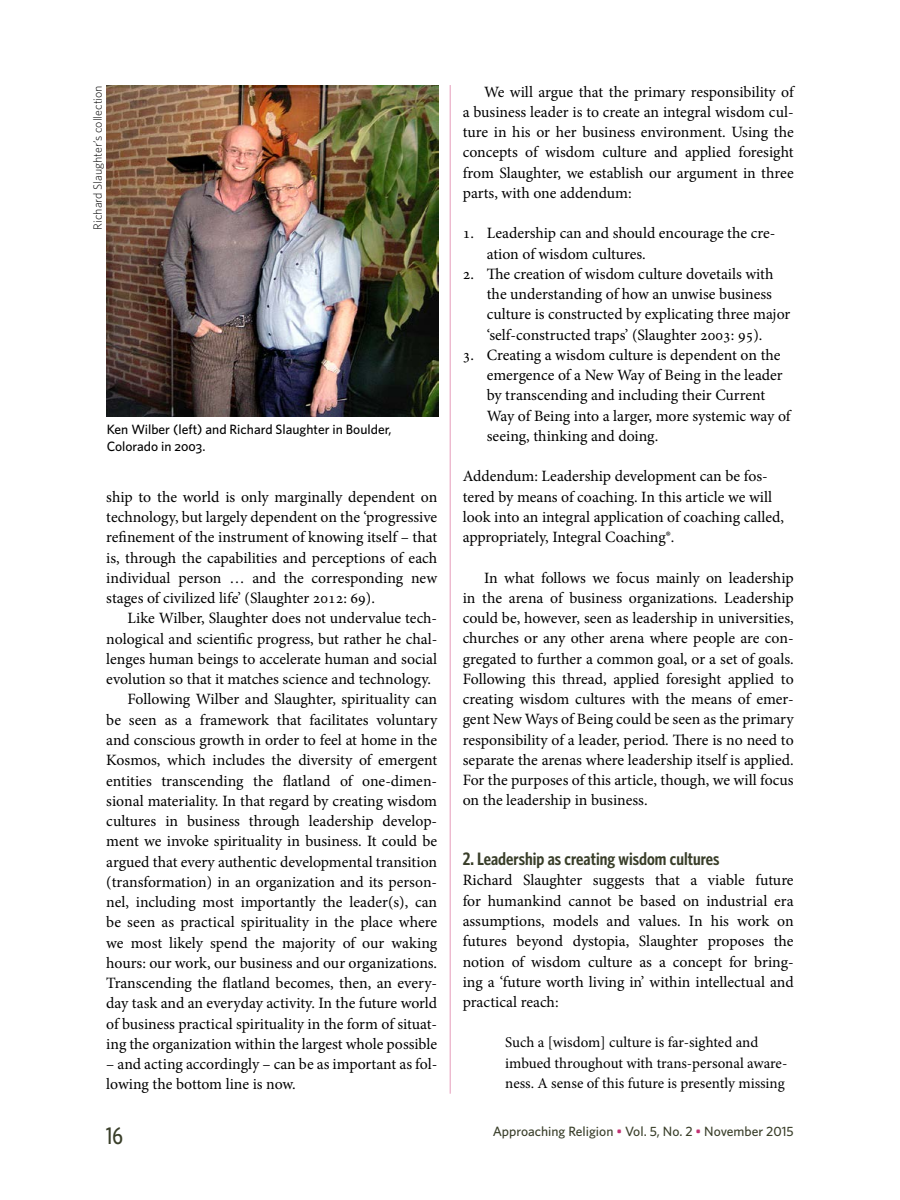
<style>
.page{position:relative;width:900px;height:1200px;background:#fff}
.page>*{position:absolute;margin:0;border:0;box-sizing:border-box;transform-origin:0 0}
.t1{font:500 24px "Whitney Condensed";color:#393e29}
.t2{font:600 18px "Whitney Condensed";color:#393e29}
.t3{font:15.75px/20.2px "Minion Pro";color:#000}
.t4{font:15px/20.2px "Minion Pro";letter-spacing:-.005em;color:#000}
.t5{font:500 13.5px/16.5px "Whitney";color:#000}
.t6{font:500 13.5px "Whitney";color:#393e29}
.t7{font:300 12px "Whitney";color:#000}
.s1{font-family:"Whitney Medium SC";font-weight:400}
.s2{font-style:inherit}
.s3{color:#c23272}
</style>
<div class="page">
<hr style="left:450px;top:85px;width:1px;height:1009px;background:#e69cba">
<img style="left:106px;top:85px;width:332px;height:332px">
<p class="t7" style="left:90px;top:230px;width:146px;rotate:-90deg">Richard Slaughter’s collection</p>
<p class="t5" style="left:107px;top:421px;width:287px">Ken Wilber (left) and Richard Slaughter in Boulder,<br>Colorado in <span class="s1">2003</span>.</p>
<p class="t3" style="left:106px;top:487px;width:332px;text-align:justify">ship to the world is only marginally dependent on technology, but largely dependent on the ‘progressive refinement of the instrument of knowing itself – that is, through the capabilities and perceptions of each individual person … and the corresponding new stages of civilized life’ (Slaughter 2012: 69).</p>
<p class="t3" style="left:128px;top:608px;width:311px">Like Wilber, Slaughter does not undervalue tech-</p>
<p class="t3" style="left:106px;top:629px;width:332px">nological and scientific progress, but rather he chal-</p>
<p class="t3" style="left:106px;top:649px;width:332px">lenges human beings to accelerate human and social</p>
<p class="t3" style="left:106px;top:669px;width:326px">evolution so that it matches science and technology.</p>
<p class="t3" style="left:128px;top:689px;width:311px">Following Wilber and Slaughter, spirituality can</p>
<p class="t3" style="left:106px;top:710px;width:332px">be seen as a framework that facilitates voluntary</p>
<p class="t3" style="left:106px;top:730px;width:332px">and conscious growth in order to feel at home in the</p>
<p class="t3" style="left:106px;top:750px;width:332px">Kosmos, which includes the diversity of emergent</p>
<p class="t3" style="left:106px;top:770px;width:332px">entities transcending the flatland of one-dimen-</p>
<p class="t3" style="left:106px;top:791px;width:332px">sional materiality. In that regard by creating wisdom</p>
<p class="t3" style="left:106px;top:811px;width:332px">cultures in business through leadership develop-</p>
<p class="t3" style="left:106px;top:831px;width:332px">ment we invoke spirituality in business. It could be</p>
<p class="t3" style="left:106px;top:851px;width:332px">argued that every authentic developmental transition</p>
<p class="t3" style="left:106px;top:872px;width:332px">(transformation) in an organization and its person-</p>
<p class="t3" style="left:106px;top:892px;width:332px">nel, including most importantly the leader(s), can</p>
<p class="t3" style="left:106px;top:912px;width:332px">be seen as practical spirituality in the place where</p>
<p class="t3" style="left:106px;top:932px;width:332px">we most likely spend the majority of our waking</p>
<p class="t3" style="left:106px;top:953px;width:332px">hours: our work, our business and our organizations.</p>
<p class="t3" style="left:106px;top:973px;width:332px">Transcending the flatland becomes, then, an every-</p>
<p class="t3" style="left:106px;top:993px;width:333px">day task and an everyday activity. In the future world</p>
<p class="t3" style="left:106px;top:1013px;width:332px">of business practical spirituality in the form of situat-</p>
<p class="t3" style="left:106px;top:1034px;width:332px">ing the organization within the largest whole possible</p>
<p class="t3" style="left:106px;top:1054px;width:332px">– and acting accordingly – can be as important as fol&shy;lowing the bottom line is now.</p>
<p class="t3" style="left:463px;top:82px;width:332px;text-align:justify;text-indent:21px">We will argue that the primary responsibility of a business leader is to create an integral wisdom cul&shy;ture in his or her business environment. Using the concepts of wisdom culture and applied foresight from Slaughter, we establish our argument in three parts, with one addendum:</p>
<p class="t3" style="left:487px;top:223px;width:288px;text-indent:-24px">1. Leadership can and should encourage the cre&shy;ation of wisdom cultures.</p>
<p class="t3" style="left:487px;top:264px;width:305px;text-indent:-24px">2. The creation of wisdom culture dovetails with the understanding of how an unwise business culture is constructed by explicating three major ‘self-constructed traps’ (Slaughter 2003: 95).</p>
<p class="t3" style="left:487px;top:345px;width:305px;text-indent:-24px">3. Creating a wisdom culture is dependent on the emergence of a New Way of Being in the leader by transcending and including their Current Way of Being into a larger, more systemic way of seeing, thinking and doing.</p>
<p class="t3" style="left:463px;top:466px;width:323px">Addendum: Leadership development can be fos&shy;tered by means of coaching. In this article we will look into an integral application of coaching called, appropriately, Integral Coaching®.</p>
<p class="t3" style="left:463px;top:568px;width:332px;text-align:justify;text-indent:21px">In what follows we focus mainly on leadership in the arena of business organizations. Leadership could be, however, seen as leadership in universities, churches or any other arena where people are con&shy;gregated to further a common goal, or a set of goals.<br>Following this thread, applied foresight applied to creating wisdom cultures with the means of emer&shy;gent New Ways of Being could be seen as the primary responsibility of a leader, period. There is no need to separate the arenas where leadership itself is applied.<br>For the purposes of this article, though, we will focus on the leadership in business.</p>
<p class="t2" style="left:463px;top:848px;width:258px"><span class="s2">2</span>. Leadership as creating wisdom cultures</p>
<p class="t3" style="left:463px;top:870px;width:332px;text-align:justify">Richard Slaughter suggests that a viable future for humankind cannot be based on industrial era assumptions, models and values. In his work on futures beyond dystopia, Slaughter proposes the notion of wisdom culture as a concept for bring&shy;ing a ‘future worth living in’ within intellectual and practical reach:</p>
<p class="t4" style="left:505px;top:1033px;width:284px">Such a [wisdom] culture is far-sighted and imbued throughout with trans-personal aware&shy;ness. A sense of this future is presently missing</p>
<h1 class="t1" style="left:106px;top:1121px;width:18px">16</h1>
<p class="t6" style="left:493px;top:1123px;width:302px">Approaching Religion <span class="s3">•</span> Vol. 5, No. 2 <span class="s3">•</span> November 2015</p>
</div>
